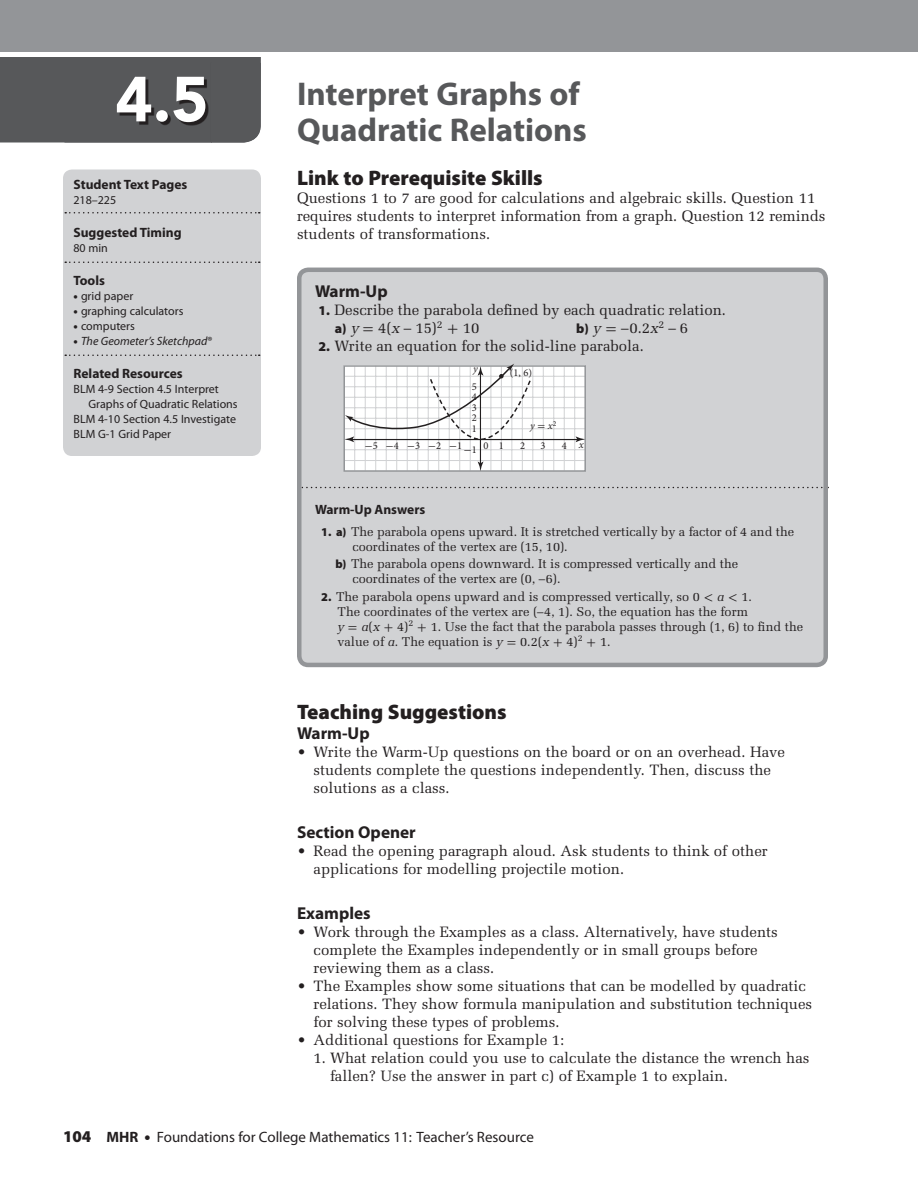
<style>
.page{position:relative;width:918px;height:1188px;background:#fff}
.page>*{position:absolute;margin:0;border:0;box-sizing:border-box;transform-origin:0 0}
.t1{font:900 63px "Avenir";color:#fff}
.t2{font:700 33px/36px "Myriad Pro";color:#57585a}
.t3{font:900 21px "Myriad Pro";color:#231f20}
.t4{font:700 17.25px "Myriad Pro";color:#231f20}
.t5{font:15px/18px "Melior";color:#231f20}
.t6{font:15px "Myriad";color:#231f20}
.t7{font:700 13.5px "Myriad Pro";color:#231f20}
.t8{font:12.75px/15px "Melior";letter-spacing:-.005em;color:#231f20}
.t9{font:12px "Myriad Pro";color:#231f20}
.t10{font:italic 12px "Myriad Pro";color:#231f20}
.t11{font:10.5px "Myriad Pro";color:#231f20}
.t12{font:10.5px/10.5px "Minion Pro";color:#231f20;text-align:justify}
.t13{font:10.5px "Uni Math";color:#231f20}
.t14{font:italic 10.5px "Minion Pro";color:#231f20}
.s1{font-weight:900}
.s2{font-weight:900;font-style:normal}
.s3{font-style:normal}
.s4{font-family:"Myriad Pro";font-weight:900;font-size:13.5px}
.s5{font-style:italic}
.s6{font-family:"Uni Math"}
.s7{font-family:"Uni Math";font-style:normal}
.s8{font-family:"Minion Pro"}
.s9{font-family:"Myriad Pro";font-weight:900;font-size:12px}
.s10{font-family:"Myriad Pro";font-weight:900;font-size:16.5px}
.s11{font-weight:700}
</style>
<div class="page">
<div style="left:0;top:0;width:918px;height:52px;background:#939598"></div>
<div style="left:63px;top:170px;width:198px;height:286px;background:#d1d2d4;border-radius:9px"></div>
<svg style="left:65px;top:212px;width:195px;height:2px"></svg>
<svg style="left:65px;top:262px;width:195px;height:1px"></svg>
<svg style="left:65px;top:355px;width:195px;height:1px"></svg>
<div style="left:299px;top:270px;width:527px;height:395px;background:#d1d2d4;border-radius:9px"></div>
<svg style="left:302px;top:487px;width:521px;height:1px"></svg>
<div style="left:297px;top:268px;width:531px;height:399px;border:4px solid #939598;border-radius:9px"></div>
<div style="left:344px;top:365px;width:241px;height:106px;background:#fff"></div>
<hr style="left:375px;top:366px;width:1px;height:105px;background:#d1d2d4">
<hr style="left:386px;top:366px;width:1px;height:104px;background:#d1d2d4">
<hr style="left:365px;top:366px;width:1px;height:104px;background:#d1d2d4">
<hr style="left:354px;top:366px;width:1px;height:104px;background:#d1d2d4">
<hr style="left:396px;top:366px;width:1px;height:104px;background:#d1d2d4">
<hr style="left:407px;top:366px;width:1px;height:104px;background:#d1d2d4">
<hr style="left:417px;top:366px;width:1px;height:104px;background:#d1d2d4">
<hr style="left:428px;top:366px;width:1px;height:104px;background:#d1d2d4">
<hr style="left:438px;top:366px;width:1px;height:104px;background:#d1d2d4">
<hr style="left:449px;top:366px;width:1px;height:104px;background:#d1d2d4">
<hr style="left:459px;top:366px;width:1px;height:104px;background:#d1d2d4">
<hr style="left:470px;top:366px;width:1px;height:104px;background:#d1d2d4">
<hr style="left:491px;top:366px;width:1px;height:104px;background:#d1d2d4">
<hr style="left:501px;top:366px;width:1px;height:104px;background:#d1d2d4">
<hr style="left:511px;top:366px;width:1px;height:104px;background:#d1d2d4">
<hr style="left:522px;top:366px;width:1px;height:104px;background:#d1d2d4">
<hr style="left:532px;top:366px;width:1px;height:104px;background:#d1d2d4">
<hr style="left:543px;top:366px;width:1px;height:104px;background:#d1d2d4">
<hr style="left:553px;top:366px;width:1px;height:104px;background:#d1d2d4">
<hr style="left:564px;top:366px;width:1px;height:104px;background:#d1d2d4">
<hr style="left:574px;top:366px;width:1px;height:104px;background:#d1d2d4">
<hr style="left:344px;top:376px;width:241px;height:1px;background:#d1d2d4">
<hr style="left:344px;top:386px;width:241px;height:1px;background:#d1d2d4">
<hr style="left:344px;top:397px;width:241px;height:1px;background:#d1d2d4">
<hr style="left:344px;top:407px;width:241px;height:1px;background:#d1d2d4">
<hr style="left:344px;top:418px;width:241px;height:1px;background:#d1d2d4">
<hr style="left:344px;top:428px;width:241px;height:1px;background:#d1d2d4">
<hr style="left:344px;top:449px;width:241px;height:1px;background:#d1d2d4">
<hr style="left:344px;top:460px;width:241px;height:1px;background:#d1d2d4">
<div style="left:344px;top:365px;width:242px;height:107px;border:2px solid #939598"></div>
<hr style="left:480px;top:372px;width:1px;height:94px;background:#231f20">
<hr style="left:351px;top:439px;width:227px;height:1px;background:#231f20">
<svg style="left:576px;top:436px;width:9px;height:6px"></svg>
<svg style="left:478px;top:462px;width:5px;height:9px"></svg>
<svg style="left:345px;top:364px;width:187px;height:78px"></svg>
<svg style="left:0;top:57px;width:261px;height:86px;background:#535456"></svg>
<h1 class="t1" style="left:115px;top:61px;width:95px">4.5</h1>
<p class="t7" style="left:74px;top:175px;width:115px">Student Text Pages</p>
<p class="t9" style="left:74px;top:192px;width:44px">218–225</p>
<p class="t7" style="left:74px;top:223px;width:110px">Suggested Timing</p>
<p class="t9" style="left:74px;top:240px;width:36px">80 min</p>
<p class="t7" style="left:74px;top:271px;width:33px">Tools</p>
<p class="t9" style="left:74px;top:288px;width:61px"><span class="s1">•</span> grid paper</p>
<p class="t9" style="left:74px;top:303px;width:111px"><span class="s1">•</span> graphing calculators</p>
<p class="t9" style="left:74px;top:318px;width:63px"><span class="s1">•</span> computers</p>
<p class="t10" style="left:74px;top:333px;width:140px"><span class="s2">•</span> The Geometer’s Sketchpad<span class="s3">®</span></p>
<p class="t7" style="left:74px;top:364px;width:111px">Related Resources</p>
<p class="t9" style="left:74px;top:381px;width:147px">BLM 4-9 Section 4.5 Interpret</p>
<p class="t9" style="left:88px;top:396px;width:151px">Graphs of Quadratic Relations</p>
<p class="t9" style="left:74px;top:411px;width:164px">BLM 4-10 Section 4.5 Investigate</p>
<p class="t9" style="left:74px;top:426px;width:99px">BLM G-1 Grid Paper</p>
<h2 class="t2" style="left:297px;top:75px;width:291px">Interpret Graphs of<br>Quadratic Relations</h2>
<h3 class="t3" style="left:297px;top:164px;width:247px">Link to Prerequisite Skills</h3>
<p class="t5" style="left:297px;top:189px;width:530px">Questions 1 to 7 are good for calculations and algebraic skills. Question 11 requires students to interpret information from a graph. Question 12 reminds students of transformations.</p>
<p class="t4" style="left:315px;top:280px;width:74px">Warm-Up</p>
<p class="t5" style="left:335px;top:301px;width:393px;text-indent:-16px"><span class="s4">1.</span> Describe the parabola defined by each quadratic relation. <span class="s4">a)</span> <span class="s5">y</span> <span class="s6">=</span> 4(<span class="s5">x</span> <span class="s6">–</span> 15)<sup>2</sup> <span class="s6">+</span> 10</p>
<p class="t5" style="left:576px;top:319px;width:113px"><span class="s4">b)</span> <span class="s5">y</span> <span class="s6">= –</span>0.2<span class="s5">x</span><sup>2</sup> <span class="s6">–</span> 6</p>
<p class="t5" style="left:318px;top:337px;width:327px"><span class="s4">2.</span> Write an equation for the solid-line parabola.</p>
<p class="t14" style="left:473px;top:362px;width:6px">y</p>
<p class="t12" style="left:472px;top:381px;width:7px">5<br>4<br>3<br>2<br>1</p>
<p class="t12" style="left:510px;top:368px;width:24px">(1, 6)</p>
<p class="t14" style="left:530px;top:419px;width:28px">y <span class="s7">=</span> x<sup>2</sup></p>
<p class="t13" style="left:364px;top:440px;width:57px">-<span class="s8">5</span> -<span class="s8">4</span> -<span class="s8">3</span></p>
<p class="t14" style="left:579px;top:437px;width:6px">x</p>
<p class="t13" style="left:428px;top:440px;width:36px">-<span class="s8">2</span> -<span class="s8">1</span></p>
<p class="t13" style="left:464px;top:443px;width:15px">-<span class="s8">1</span></p>
<p class="t12" style="left:499px;top:441px;width:7px">1</p>
<p class="t12" style="left:483px;top:441px;width:7px">0</p>
<p class="t12" style="left:520px;top:441px;width:7px">2</p>
<p class="t12" style="left:541px;top:441px;width:7px">3</p>
<p class="t12" style="left:562px;top:441px;width:7px">4</p>
<p class="t7" style="left:315px;top:501px;width:112px">Warm-Up Answers</p>
<p class="t8" style="left:352px;top:524px;width:443px;text-indent:-31px"><span class="s9">1. a)</span> The parabola opens upward. It is stretched vertically by a factor of 4 and the coordinates of the vertex are (15, 10).</p>
<p class="t8" style="left:352px;top:557px;width:387px;text-indent:-17px"><span class="s9">b)</span> The parabola opens downward. It is compressed vertically and the coordinates of the vertex are (0, <span class="s6">–</span>6).</p>
<p class="t8" style="left:337px;top:589px;width:467px;text-indent:-16px"><span class="s9">2.</span> The parabola opens upward and is compressed vertically, so 0 <span class="s6">&lt;</span> <span class="s5">a</span> <span class="s6">&lt;</span> 1.<br>The coordinates of the vertex are (<span class="s6">–</span>4, 1). So, the equation has the form<br><span class="s5">y</span> <span class="s6">=</span> <span class="s5">a</span>(<span class="s5">x</span> <span class="s6">+</span> 4)<sup>2</sup> <span class="s6">+</span> 1. Use the fact that the parabola passes through (1, 6) to find the value of <span class="s5">a</span>. The equation is <span class="s5">y</span> <span class="s6">=</span> 0.2(<span class="s5">x</span> <span class="s6">+</span> 4)<sup>2</sup> <span class="s6">+</span> 1.</p>
<p class="t11" style="left:430px;top:527px;width:86px">FOM-04-05-01F.eps</p>
<h3 class="t3" style="left:297px;top:698px;width:211px">Teaching Suggestions</h3>
<p class="t4" style="left:297px;top:722px;width:74px">Warm-Up</p>
<p class="t5" style="left:314px;top:742px;width:473px;text-indent:-16px">• Write the Warm-Up questions on the board or on an overhead. Have students complete the questions independently. Then, discuss the solutions as a class.</p>
<p class="t4" style="left:297px;top:821px;width:120px">Section Opener</p>
<p class="t5" style="left:314px;top:841px;width:456px;text-indent:-16px">• Read the opening paragraph aloud. Ask students to think of other applications for modelling projectile motion.</p>
<p class="t4" style="left:297px;top:902px;width:75px">Examples</p>
<p class="t5" style="left:314px;top:922px;width:466px;text-indent:-16px">• Work through the Examples as a class. Alternatively, have students complete the Examples independently or in small groups before reviewing them as a class.</p>
<p class="t5" style="left:314px;top:976px;width:500px;text-indent:-16px">• The Examples show some situations that can be modelled by quadratic relations. They show formula manipulation and substitution techniques for solving these types of problems.</p>
<p class="t5" style="left:297px;top:1030px;width:269px">• Additional questions for Example 1:</p>
<p class="t5" style="left:330px;top:1048px;width:481px;text-indent:-16px">1. What relation could you use to calculate the distance the wrench has fallen? Use the answer in part c) of Example 1 to explain.</p>
<p class="t6" style="left:63px;top:1129px;width:472px"><span class="s10">104</span> <span class="s11">MHR</span> <span class="s10">•</span> Foundations for College Mathematics 11: Teacher’s Resource</p>
</div>
